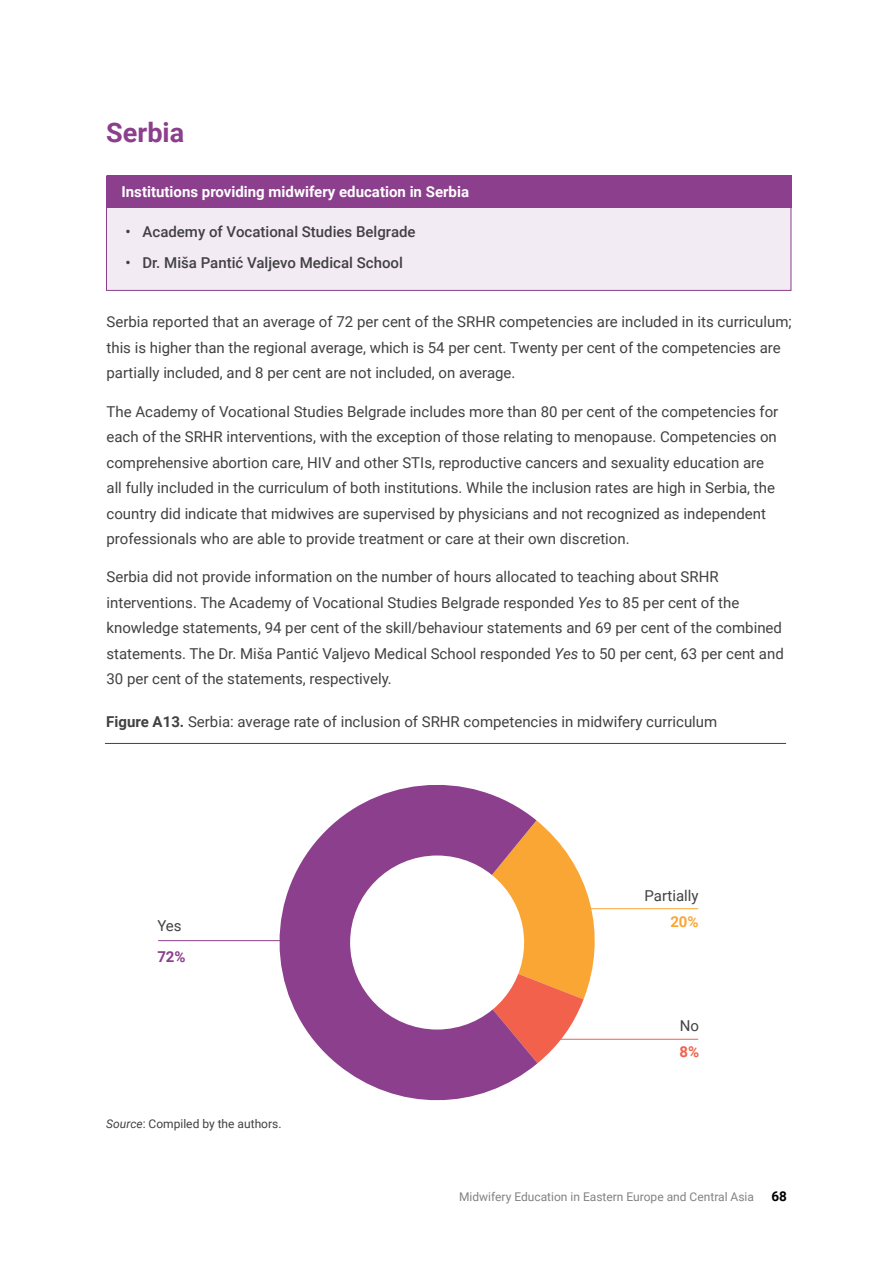
<style>
.page{position:relative;width:893px;height:1263px;background:#fff}
.page>*{position:absolute;margin:0;border:0;box-sizing:border-box;transform-origin:0 0}
.t1{font:700 27px "Roboto";color:#8b3f8c}
.t2{font:15px/25.5px "Roboto";color:#414042}
.t3{font:500 15px "Roboto";color:#414042}
.t4{font:700 15px "Roboto";color:#fff}
.t5{font:700 15px "Roboto";color:#8b3f8c}
.t6{font:700 15px "Roboto";color:#faa634}
.t7{font:700 15px "Roboto";color:#f1614b}
.t8{font:700 13.5px "Roboto";color:#000}
.t9{font:12px "Roboto";color:#808285}
.t10{font:12px "Roboto";color:#414042}
.s1{font-style:italic}
.s2{font-weight:700}
</style>
<div class="page">
<div style="left:106px;top:176px;width:685px;height:115px;background:#f3ebf4;border:1px solid #8b3f8c"></div>
<div style="left:107px;top:175px;width:684px;height:33px;background:#8b3f8c"></div>
<hr style="left:105px;top:743px;width:681px;height:1px;background:#414042">
<hr style="left:158px;top:940px;width:147px;height:1px;background:#8b3f8c">
<hr style="left:557px;top:908px;width:141px;height:1px;background:#faa634">
<hr style="left:557px;top:1039px;width:141px;height:1px;background:#f1614b">
<svg style="left:537px;top:821px;width:72px;height:242px"></svg>
<svg style="left:260px;top:785px;width:277px;height:316px;fill:#8b3f8c"></svg>
<div style="left:350px;top:855px;width:174px;height:174px;background:#fff;border-radius:50%"></div>
<p class="t1" style="left:106px;top:113px;width:79px">Serbia</p>
<p class="t4" style="left:122px;top:181px;width:349px">Institutions providing midwifery education in Serbia</p>
<p class="t3" style="left:125px;top:221px;width:292px">• Academy of Vocational Studies Belgrade</p>
<p class="t3" style="left:125px;top:252px;width:279px">• Dr. Miša Pantić Valjevo Medical School</p>
<p class="t2" style="left:106px;top:309px;width:687px">Serbia reported that an average of 72 per cent of the SRHR competencies are included in its curriculum; this is higher than the regional average, which is 54 per cent. Twenty per cent of the competencies are partially included, and 8 per cent are not included, on average.</p>
<p class="t2" style="left:106px;top:398px;width:673px">The Academy of Vocational Studies Belgrade includes more than 80 per cent of the competencies for each of the SRHR interventions, with the exception of those relating to menopause. Competencies on comprehensive abortion care, HIV and other STIs, reproductive cancers and sexuality education are all fully included in the curriculum of both institutions. While the inclusion rates are high in Serbia, the country did indicate that midwives are supervised by physicians and not recognized as independent professionals who are able to provide treatment or care at their own discretion.</p>
<p class="t2" style="left:106px;top:564px;width:679px">Serbia did not provide information on the number of hours allocated to teaching about SRHR interventions. The Academy of Vocational Studies Belgrade responded <span class="s1">Yes</span> to 85 per cent of the knowledge statements, 94 per cent of the skill/behaviour statements and 69 per cent of the combined statements. The Dr. Miša Pantić Valjevo Medical School responded <span class="s1">Yes</span> to 50 per cent, 63 per cent and 30 per cent of the statements, respectively.</p>
<p class="t2" style="left:106px;top:708px;width:612px"><span class="s2">Figure A13.</span> Serbia: average rate of inclusion of SRHR competencies in midwifery curriculum</p>
<p class="t2" style="left:157px;top:913px;width:26px">Yes</p>
<p class="t5" style="left:157px;top:946px;width:30px">72%</p>
<p class="t10" style="left:106px;top:1115px;width:177px"><span class="s1">Source</span>: Compiled by the authors.</p>
<p class="t2" style="left:645px;top:882px;width:56px">Partially</p>
<p class="t6" style="left:670px;top:911px;width:30px">20%</p>
<p class="t2" style="left:680px;top:1012px;width:21px">No</p>
<p class="t7" style="left:679px;top:1041px;width:21px">8%</p>
<p class="t9" style="left:459px;top:1188px;width:296px">Midwifery Education in Eastern Europe and Central Asia</p>
<p class="t8" style="left:771px;top:1186px;width:17px">68</p>
</div>
